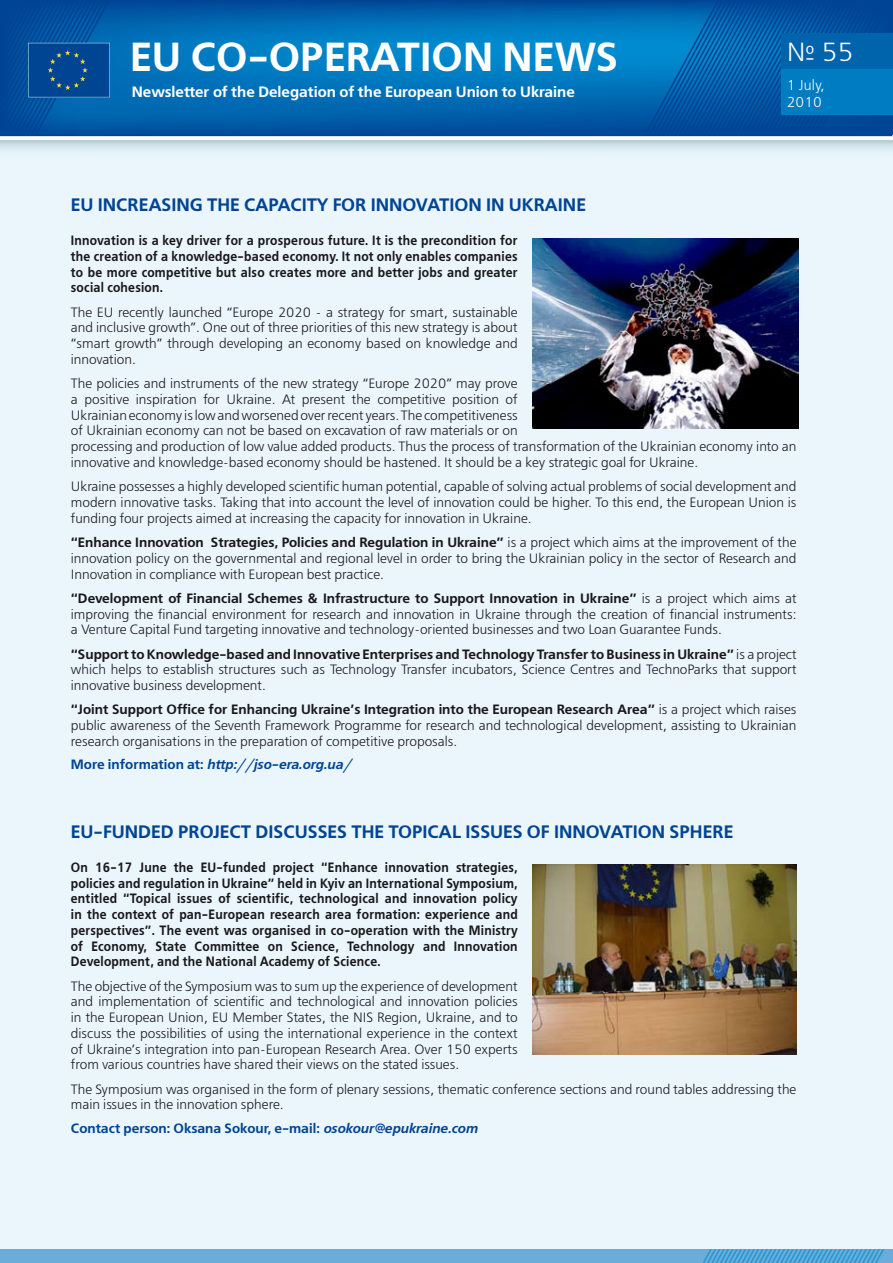
<style>
.page{position:relative;width:893px;height:1263px;background:#fff}
.page>*{position:absolute;margin:0;border:0;box-sizing:border-box;transform-origin:0 0}
.t1{font:700 40.5px "Free Set C";color:#fff}
.t2{font:26.1px "Free Set C";color:#fff}
.t3{font:700 18px "Free Set C";color:#004494}
.t4{font:700 15px "Free Set C";color:#fff}
.t5{font:14.25px/17.1px "Free Set C";color:#fff}
.t6{font:13.5px/15.8px "Free Set C";color:#1a171b;text-align:justify}
.t7{font:700 13.5px/15.8px "Free Set C";letter-spacing:.02em;color:#1a171b;text-align:justify;scale:.9 1}
.t8{font:700 13.5px "Free Set C";color:#004494}
.t9{font:italic 700 13.5px "Free Set C";color:#004494}
.s1{font-weight:700}
.s2{font-style:normal}
.s3{font-style:italic}
</style>
<div class="page">
<div style="left:0;top:141px;width:892px;height:1122px;background:#eaf6fc"></div>
<div style="left:0;top:1249px;width:892px;height:14px;background:#6aacda"></div>
<svg style="left:0;top:141px;width:892px;height:9px"></svg>
<img style="left:110px;top:1px;width:534px;height:134px">
<svg style="left:644px;top:0;width:248px;height:136px;background:#005aa6"></svg>
<svg style="left:703px;top:1249px;width:181px;height:14px"></svg>
<div style="left:781px;top:33px;width:111px;height:82px;background:#007cc2"></div>
<div style="left:781px;top:33px;width:111px;height:36px;background:#0064ad"></div>
<svg style="left:0;top:0;width:110px;height:136px;background:#034f9b"></svg>
<img style="left:533px;top:238px;width:265px;height:190px">
<img style="left:533px;top:864px;width:264px;height:190px">
<h1 class="t1" style="left:130px;top:32px;width:165px">EU Co-operation</h1>
<h1 class="t1" style="left:503px;top:32px;width:113px">News</h1>
<p class="t4" style="left:132px;top:83px;width:445px">Newsletter of the Delegation of the European Union to Ukraine</p>
<h2 class="t2" style="left:787px;top:37px;width:69px">№ 55</h2>
<p class="t5" style="left:787px;top:76px;width:39px">1 July,<br>2010</p>
<h3 class="t3" style="left:71px;top:194px;width:517px">EU INCREASING THE CAPACITY FOR INNOVATION IN UKRAINE</h3>
<p class="t7" style="left:71px;top:233px;width:498px">Innovation is a key driver for a prosperous future. It is the precondition for the creation of a knowledge-based economy. It not only enables companies to be more competitive but also creates more and better jobs and greater social cohesion.</p>
<p class="t6" style="left:71px;top:304px;width:448px">The EU recently launched “Europe 2020 - a strategy for smart, sustainable and inclusive growth”. One out of three priorities of this new strategy is about “smart growth” through developing an economy based on knowledge and innovation.</p>
<p class="t6" style="left:71px;top:376px;width:727px;text-align:left">The policies and instruments of the new strategy “Europe 2020” may prove<br>a positive inspiration for Ukraine. At present the competitive position of<br>Ukrainian economy is low and worsened over recent years. The competitiveness<br>of Ukrainian economy can not be based on excavation of raw materials or on<br>processing and production of low value added products. Thus the process of transformation of the Ukrainian economy into an innovative and knowledge-based economy should be hastened. It should be a key strategic goal for Ukraine.</p>
<p class="t6" style="left:71px;top:479px;width:727px">Ukraine possesses a highly developed scientific human potential, capable of solving actual problems of social development and modern innovative tasks. Taking that into account the level of innovation could be higher. To this end, the European Union is funding four projects aimed at increasing the capacity for innovation in Ukraine.</p>
<p class="t6" style="left:71px;top:535px;width:727px"><span class="s1">“Enhance Innovation Strategies, Policies and Regulation in Ukraine”</span> is a project which aims at the improvement of the innovation policy on the governmental and regional level in order to bring the Ukrainian policy in the sector of Research and Innovation in compliance with European best practice.</p>
<p class="t6" style="left:71px;top:590px;width:727px"><span class="s1">“Development of Financial Schemes &amp; Infrastructure to Support Innovation in Ukraine”</span> is a project which aims at improving the financial environment for research and innovation in Ukraine through the creation of financial instruments: a Venture Capital Fund targeting innovative and technology-oriented businesses and two Loan Guarantee Funds.</p>
<p class="t6" style="left:71px;top:646px;width:727px"><span class="s1">“Support to Knowledge-based and Innovative Enterprises and Technology Transfer to Business in Ukraine”</span> is a project which helps to establish structures such as Technology Transfer incubators, Science Centres and TechnoParks that support innovative business development.</p>
<p class="t6" style="left:71px;top:702px;width:727px"><span class="s1">“Joint Support Office for Enhancing Ukraine’s Integration into the European Research Area”</span> is a project which raises public awareness of the Seventh Framework Programme for research and technological development, assisting to Ukrainian research organisations in the preparation of competitive proposals.</p>
<p class="t9" style="left:71px;top:757px;width:282px"><span class="s2">More information at:</span> http://jso-era.org.ua/</p>
<h3 class="t3" style="left:71px;top:821px;width:664px">EU-FUNDED PROJECT DISCUSSES THE TOPICAL ISSUES OF INNOVATION SPHERE</h3>
<p class="t7" style="left:71px;top:860px;width:498px">On 16-17 June the EU-funded project “Enhance innovation strategies, policies and regulation in Ukraine” held in Kyiv an International Symposium, entitled “Topical issues of scientific, technological and innovation policy in the context of pan-European research area formation: experience and perspectives”. The event was organised in co-operation with the Ministry of Economy, State Committee on Science, Technology and Innovation Development, and the National Academy of Science.</p>
<p class="t6" style="left:71px;top:978px;width:448px">The objective of the Symposium was to sum up the experience of development and implementation of scientific and technological and innovation policies in the European Union, EU Member States, the NIS Region, Ukraine, and to discuss the possibilities of using the international experience in the context of Ukraine’s integration into pan-European Research Area. Over 150 experts from various countries have shared their views on the stated issues.</p>
<p class="t6" style="left:71px;top:1081px;width:727px">The Symposium was organised in the form of plenary sessions, thematic conference sections and round tables addressing the main issues in the innovation sphere.</p>
<p class="t8" style="left:71px;top:1120px;width:408px">Contact person: Oksana Sokour, e-mail: <span class="s3">osokour@epukraine.com</span></p>
</div>
